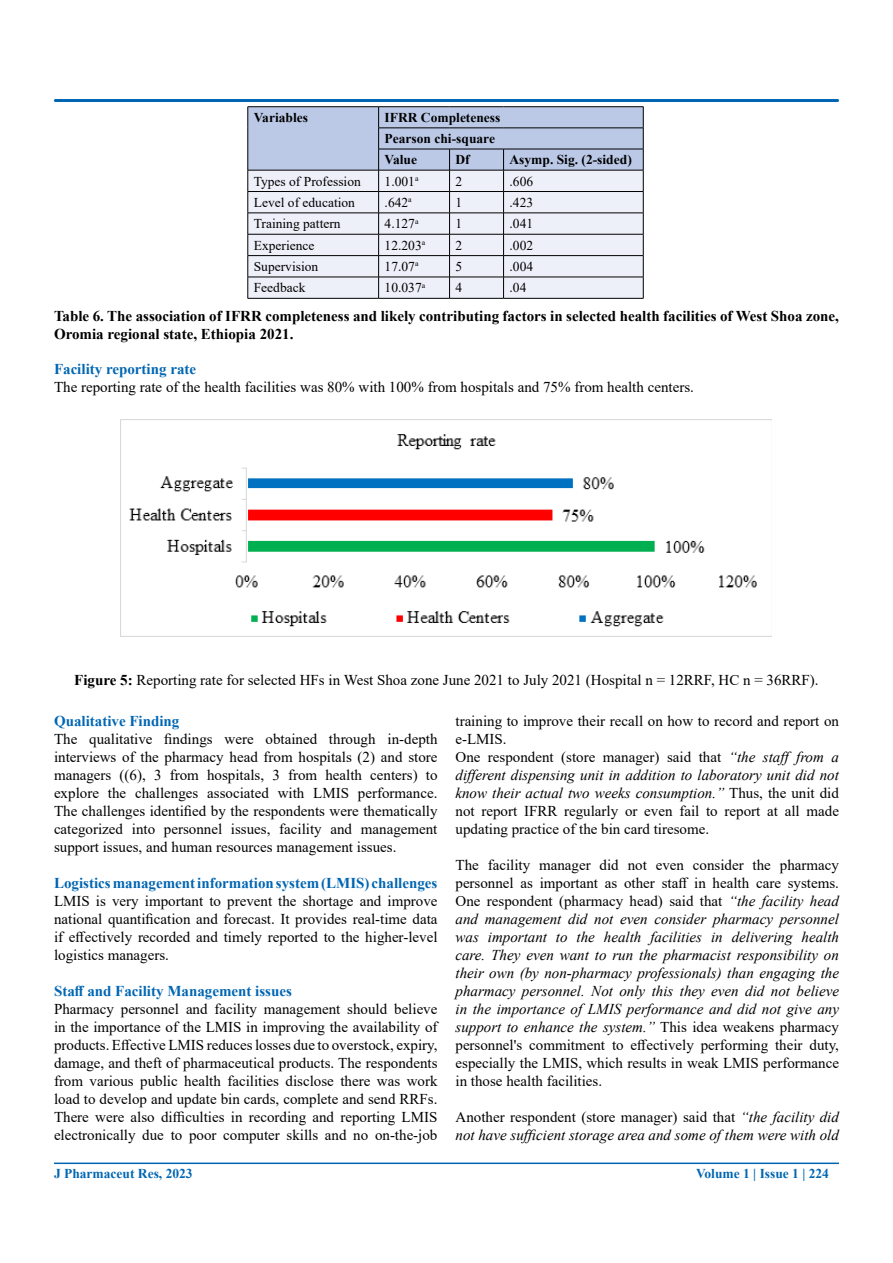
<style>
.page{position:relative;width:893px;height:1263px;background:#fff}
.page>*{position:absolute;margin:0;border:0;box-sizing:border-box;transform-origin:0 0}
.t1{font:15px/18px "Times New Roman";color:#000;text-align:justify}
.t2{font:italic 15px/18px "Times New Roman";color:#000;text-align:justify}
.t3{font:700 15px/18px "Times New Roman";color:#000}
.t4{font:700 15px "Times New Roman";color:#0066b3}
.t5{font:13.5px "Times New Roman";color:#000}
.t6{font:700 13.5px/21.1px "Times New Roman";color:#000}
.t7{font:700 13.5px "Times New Roman";color:#0066b3}
.s1{font-weight:700}
.s2{font-style:italic}
.s3{font-style:normal}
</style>
<div class="page">
<div style="left:54px;top:99px;width:785px;height:3px;border:2px solid #0066b3"></div>
<hr style="left:54px;top:1162px;width:785px;height:2px;background:#0066b3">
<hr style="left:248px;top:106px;width:131px;height:1px;background:#000">
<hr style="left:379px;top:106px;width:71px;height:1px;background:#000">
<hr style="left:450px;top:106px;width:54px;height:1px;background:#000">
<hr style="left:504px;top:106px;width:139px;height:1px;background:#000">
<svg style="left:248px;top:107px;width:396px;height:191px;background:#d1d6e6"></svg>
<hr style="left:248px;top:298px;width:131px;height:1px;background:#000">
<hr style="left:379px;top:298px;width:71px;height:1px;background:#000">
<hr style="left:450px;top:298px;width:54px;height:1px;background:#000">
<hr style="left:504px;top:298px;width:139px;height:1px;background:#000">
<img style="left:120px;top:420px;width:637px;height:216px">
<p class="t6" style="left:254px;top:106px;width:56px">Variables</p>
<p class="t6" style="left:385px;top:106px;width:117px">IFRR Completeness<br>Pearson chi-square<br>Value</p>
<p class="t6" style="left:456px;top:149px;width:16px">Df</p>
<p class="t6" style="left:510px;top:149px;width:124px">Asymp. Sig. (2-sided)</p>
<p class="t5" style="left:254px;top:171px;width:109px">Types of Profession</p>
<p class="t5" style="left:385px;top:171px;width:35px">1.001<sup>a</sup></p>
<p class="t5" style="left:456px;top:171px;width:8px">2</p>
<p class="t5" style="left:510px;top:171px;width:25px">.606</p>
<p class="t5" style="left:254px;top:193px;width:103px">Level of education</p>
<p class="t5" style="left:385px;top:193px;width:29px">.642<sup>a</sup></p>
<p class="t5" style="left:456px;top:193px;width:8px">1</p>
<p class="t5" style="left:510px;top:193px;width:25px">.423</p>
<p class="t5" style="left:254px;top:214px;width:88px">Training pattern</p>
<p class="t5" style="left:385px;top:214px;width:35px">4.127<sup>a</sup></p>
<p class="t5" style="left:456px;top:214px;width:8px">1</p>
<p class="t5" style="left:510px;top:214px;width:25px">.041</p>
<p class="t5" style="left:254px;top:236px;width:62px">Experience</p>
<p class="t5" style="left:385px;top:236px;width:42px">12.203<sup>a</sup></p>
<p class="t5" style="left:456px;top:236px;width:8px">2</p>
<p class="t5" style="left:510px;top:236px;width:25px">.002</p>
<p class="t5" style="left:254px;top:257px;width:66px">Supervision</p>
<p class="t5" style="left:385px;top:257px;width:35px">17.07<sup>a</sup></p>
<p class="t5" style="left:456px;top:257px;width:8px">5</p>
<p class="t5" style="left:510px;top:257px;width:25px">.004</p>
<p class="t5" style="left:254px;top:278px;width:53px">Feedback</p>
<p class="t5" style="left:385px;top:278px;width:42px">10.037<sup>a</sup></p>
<p class="t5" style="left:456px;top:278px;width:8px">4</p>
<p class="t5" style="left:510px;top:278px;width:18px">.04</p>
<p class="t3" style="left:54px;top:306px;width:786px">Table 6. The association of IFRR completeness and likely contributing factors in selected health facilities of West Shoa zone,<br>Oromia regional state, Ethiopia 2021.</p>
<p class="t4" style="left:54px;top:358px;width:144px">Facility reporting rate</p>
<p class="t1" style="left:54px;top:377px;width:641px">The reporting rate of the health facilities was 80% with 100% from hospitals and 75% from health centers.</p>
<p class="t1" style="left:74px;top:671px;width:746px"><span class="s1">Figure 5:</span> Reporting rate for selected HFs in West Shoa zone June 2021 to July 2021 (Hospital n = 12RRF, HC n = 36RRF).</p>
<p class="t4" style="left:54px;top:710px;width:127px">Qualitative Finding</p>
<p class="t1" style="left:54px;top:729px;width:385px">The qualitative findings were obtained through in-depth interviews of the pharmacy head from hospitals (2) and store managers ((6), 3 from hospitals, 3 from health centers) to explore the challenges associated with LMIS performance.<br>The challenges identified by the respondents were thematically categorized into personnel issues, facility and management support issues, and human resources management issues.</p>
<p class="t4" style="left:54px;top:872px;width:385px">Logistics management information system (LMIS) challenges</p>
<p class="t1" style="left:54px;top:891px;width:385px">LMIS is very important to prevent the shortage and improve national quantification and forecast. It provides real-time data if effectively recorded and timely reported to the higher-level logistics managers.</p>
<p class="t4" style="left:54px;top:980px;width:239px">Staff and Facility Management issues</p>
<p class="t1" style="left:54px;top:999px;width:385px">Pharmacy personnel and facility management should believe in the importance of the LMIS in improving the availability of products. Effective LMIS reduces losses due to overstock, expiry, damage, and theft of pharmaceutical products. The respondents from various public health facilities disclose there was work load to develop and update bin cards, complete and send RRFs.<br>There were also difficulties in recording and reporting LMIS electronically due to poor computer skills and no on-the-job</p>
<p class="t1" style="left:455px;top:711px;width:385px;text-align:left">training to improve their recall on how to record and report on e-LMIS.<br>One respondent (store manager) said that <span class="s2">“the staff from a different dispensing unit in addition to laboratory unit did not know their actual two weeks consumption.”</span> Thus, the unit did not report IFRR regularly or even fail to report at all made updating practice of the bin card tiresome.</p>
<p class="t2" style="left:455px;top:856px;width:385px"><span class="s3">The facility manager did not even consider the pharmacy personnel as important as other staff in health care systems.<br>One respondent (pharmacy head) said that</span> “the facility head and management did not even consider pharmacy personnel was important to the health facilities in delivering health care. They even want to run the pharmacist responsibility on their own (by non-pharmacy professionals) than engaging the pharmacy personnel. Not only this they even did not believe in the importance of LMIS performance and did not give any support to enhance the system.” <span class="s3">This idea weakens pharmacy personnel's commitment to effectively performing their duty, especially the LMIS, which results in weak LMIS performance in those health facilities.</span></p>
<p class="t2" style="left:455px;top:1108px;width:385px"><span class="s3">Another respondent (store manager) said that</span> “the facility did not have sufficient storage area and some of them were with old</p>
<p class="t7" style="left:54px;top:1164px;width:140px">J Pharmaceut Res, 2023</p>
<p class="t7" style="left:696px;top:1163px;width:134px">Volume 1 | Issue 1 | 224</p>
</div>
